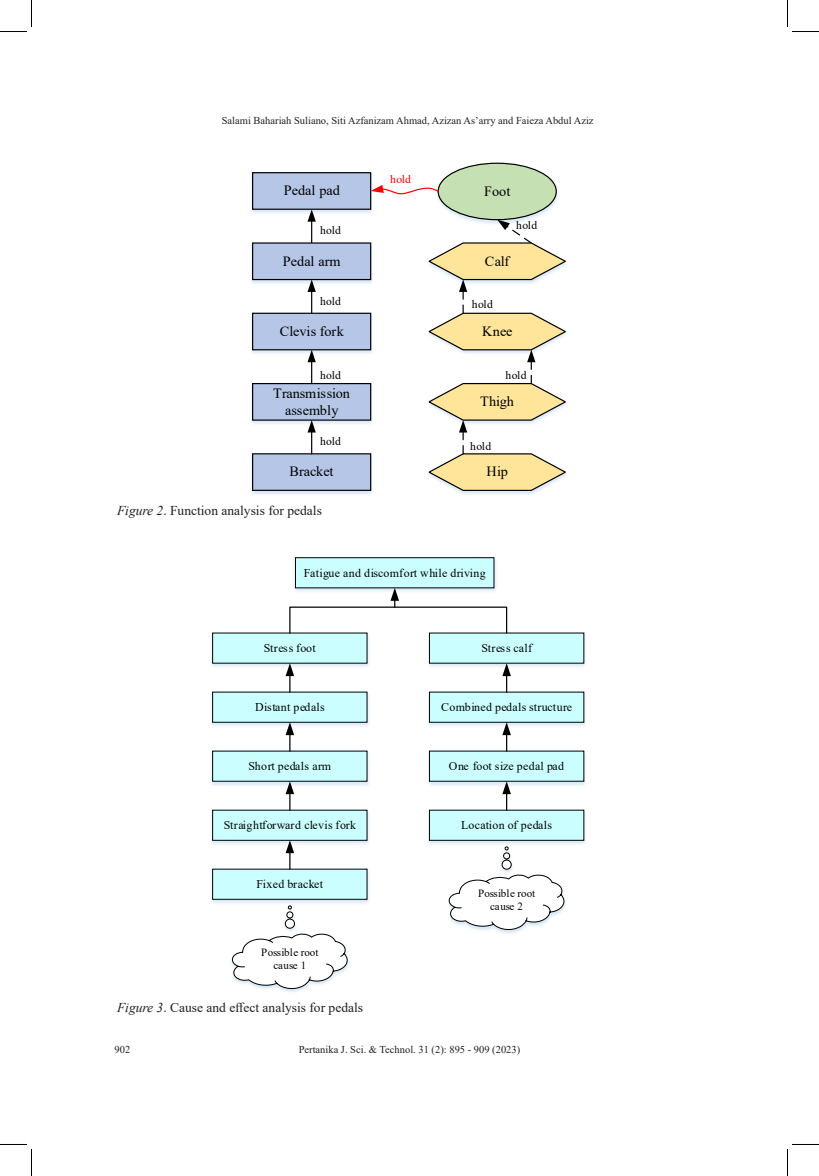
<style>
.page{position:relative;width:819px;height:1176px;background:#fff}
.page>*{position:absolute;margin:0;border:0;box-sizing:border-box;transform-origin:0 0}
.t1{font:14.1px/17px "Times New Roman";color:#000;text-align:center}
.Caption_Figure{font:13.5px "Times New Roman";color:#231f20}
.t2{font:11.85px "Times New Roman";letter-spacing:.02em;color:#000}
.t3{font:11.4px "Times New Roman";letter-spacing:.03em;color:#000}
.t4{font:11.4px "Times New Roman";color:#f00}
.t5{font:10.95px/13.2px "Times New Roman";color:#000;text-align:center}
.t6{font:10.5px "Times New Roman";color:#231f20}
.s1{font-style:italic}
</style>
<div class="page">
<img style="left:437px;top:162px;width:121px;height:54px">
<div style="left:438px;top:163px;width:118px;height:57px;background:#c5e0b3;border-radius:50%"></div>
<svg style="left:308px;top:217px;width:8px;height:22px"></svg>
<img style="left:251px;top:172px;width:121px;height:45px">
<div style="left:253px;top:173px;width:118px;height:36px;background:#b5c6e7"></div>
<div style="left:252px;top:172px;width:119px;height:38px;border:1px solid #000"></div>
<svg style="left:371px;top:185px;width:69px;height:10px"></svg>
<img style="left:251px;top:239px;width:121px;height:45px">
<div style="left:253px;top:243px;width:118px;height:36px;background:#b5c6e7"></div>
<div style="left:252px;top:242px;width:119px;height:38px;border:1px solid #000"></div>
<img style="left:251px;top:312px;width:121px;height:42px">
<div style="left:253px;top:313px;width:118px;height:37px;background:#b5c6e7"></div>
<div style="left:252px;top:313px;width:119px;height:37px;border:1px solid #000"></div>
<img style="left:251px;top:383px;width:121px;height:41px">
<div style="left:253px;top:383px;width:118px;height:37px;background:#b5c6e7"></div>
<div style="left:252px;top:383px;width:119px;height:37px;border:1px solid #000"></div>
<div style="left:253px;top:454px;width:118px;height:36px;background:#b5c6e7"></div>
<div style="left:252px;top:453px;width:119px;height:38px;border:1px solid #000"></div>
<svg style="left:308px;top:279px;width:8px;height:34px"></svg>
<svg style="left:308px;top:350px;width:8px;height:33px"></svg>
<svg style="left:308px;top:420px;width:8px;height:34px"></svg>
<svg style="left:428px;top:216px;width:140px;height:275px"></svg>
<img style="left:294px;top:557px;width:203px;height:35px">
<div style="left:295px;top:558px;width:199px;height:30px;background:#cbffff"></div>
<div style="left:295px;top:557px;width:199px;height:31px;border:1px solid #000"></div>
<img style="left:211px;top:750px;width:158px;height:36px">
<div style="left:213px;top:751px;width:154px;height:30px;background:#cbffff"></div>
<img style="left:211px;top:809px;width:158px;height:35px">
<div style="left:213px;top:810px;width:154px;height:30px;background:#cbffff"></div>
<img style="left:211px;top:691px;width:158px;height:35px">
<div style="left:213px;top:692px;width:154px;height:30px;background:#cbffff"></div>
<img style="left:211px;top:633px;width:158px;height:34px">
<div style="left:213px;top:633px;width:154px;height:30px;background:#cbffff"></div>
<img style="left:211px;top:868px;width:158px;height:36px">
<div style="left:213px;top:869px;width:154px;height:30px;background:#cbffff"></div>
<svg style="left:286px;top:663px;width:8px;height:29px"></svg>
<svg style="left:286px;top:722px;width:8px;height:29px"></svg>
<svg style="left:286px;top:781px;width:8px;height:29px"></svg>
<svg style="left:286px;top:840px;width:8px;height:29px"></svg>
<img style="left:428px;top:750px;width:158px;height:36px">
<div style="left:429px;top:751px;width:155px;height:30px;background:#cbffff"></div>
<img style="left:428px;top:691px;width:158px;height:35px">
<div style="left:429px;top:692px;width:155px;height:30px;background:#cbffff"></div>
<img style="left:428px;top:629px;width:158px;height:38px">
<div style="left:429px;top:633px;width:155px;height:30px;background:#cbffff"></div>
<img style="left:428px;top:809px;width:158px;height:35px">
<div style="left:429px;top:810px;width:155px;height:30px;background:#cbffff"></div>
<svg style="left:502px;top:663px;width:9px;height:29px"></svg>
<svg style="left:502px;top:722px;width:9px;height:29px"></svg>
<svg style="left:502px;top:781px;width:9px;height:29px"></svg>
<div style="left:289px;top:606px;width:218px;height:27px;border:1px solid #000"></div>
<svg style="left:391px;top:588px;width:8px;height:19px"></svg>
<img style="left:227px;top:902px;width:126px;height:90px">
<svg style="left:232px;top:905px;width:116px;height:85px"></svg>
<img style="left:443px;top:843px;width:128px;height:91px">
<svg style="left:448px;top:846px;width:117px;height:85px"></svg>
<svg style="left:0;top:0;width:32px;height:32px"></svg>
<svg style="left:0;top:1144px;width:32px;height:31px"></svg>
<svg style="left:787px;top:0;width:32px;height:32px"></svg>
<svg style="left:787px;top:1144px;width:32px;height:31px"></svg>
<p class="t6" style="left:222px;top:113px;width:373px">Salami Bahariah Suliano, Siti Azfanizam Ahmad, Azizan As’arry and Faieza Abdul Aziz</p>
<p class="t1" style="left:284px;top:181px;width:58px">Pedal pad</p>
<p class="t4" style="left:390px;top:172px;width:22px">hold</p>
<p class="t1" style="left:484px;top:182px;width:28px">Foot</p>
<p class="t3" style="left:320px;top:222px;width:22px">hold</p>
<p class="t3" style="left:516px;top:217px;width:22px">hold</p>
<p class="t1" style="left:283px;top:252px;width:59px">Pedal arm</p>
<p class="t1" style="left:485px;top:252px;width:26px">Calf</p>
<p class="t3" style="left:320px;top:293px;width:22px">hold</p>
<p class="t3" style="left:472px;top:296px;width:22px">hold</p>
<p class="t1" style="left:280px;top:322px;width:66px">Clevis fork</p>
<p class="t1" style="left:482px;top:322px;width:32px">Knee</p>
<p class="t3" style="left:320px;top:367px;width:22px">hold</p>
<p class="t3" style="left:506px;top:367px;width:22px">hold</p>
<p class="t1" style="left:273px;top:384px;width:78px">Transmission assembly</p>
<p class="t1" style="left:480px;top:392px;width:35px">Thigh</p>
<p class="t3" style="left:320px;top:433px;width:22px">hold</p>
<p class="t3" style="left:470px;top:438px;width:22px">hold</p>
<p class="t1" style="left:289px;top:462px;width:46px">Bracket</p>
<p class="t1" style="left:487px;top:462px;width:23px">Hip</p>
<p class="Caption_Figure" style="left:117px;top:501px;width:206px"><span class="s1">Figure 2</span>. Function analysis for pedals</p>
<p class="t2" style="left:304px;top:564px;width:184px">Fatigue and discomfort while driving</p>
<p class="t2" style="left:264px;top:639px;width:53px">Stress foot</p>
<p class="t2" style="left:255px;top:698px;width:71px">Distant pedals</p>
<p class="t2" style="left:248px;top:757px;width:84px">Short pedals arm</p>
<p class="t2" style="left:224px;top:816px;width:134px">Straightforward clevis fork</p>
<p class="t2" style="left:256px;top:875px;width:68px">Fixed bracket</p>
<p class="t5" style="left:261px;top:945px;width:59px">Possible root cause 1</p>
<p class="Caption_Figure" style="left:117px;top:998px;width:248px"><span class="s1">Figure 3</span>. Cause and effect analysis for pedals</p>
<p class="t2" style="left:481px;top:639px;width:52px">Stress calf</p>
<p class="t2" style="left:441px;top:698px;width:132px">Combined pedals structure</p>
<p class="t2" style="left:449px;top:757px;width:117px">One foot size pedal pad</p>
<p class="t2" style="left:461px;top:816px;width:92px">Location of pedals</p>
<p class="t5" style="left:478px;top:886px;width:59px">Possible root cause 2</p>
<p class="t6" style="left:115px;top:1042px;width:17px">902</p>
<p class="t6" style="left:299px;top:1042px;width:223px">Pertanika J. Sci. &amp; Technol. 31 (2): 895 - 909 (2023)</p>
</div>
